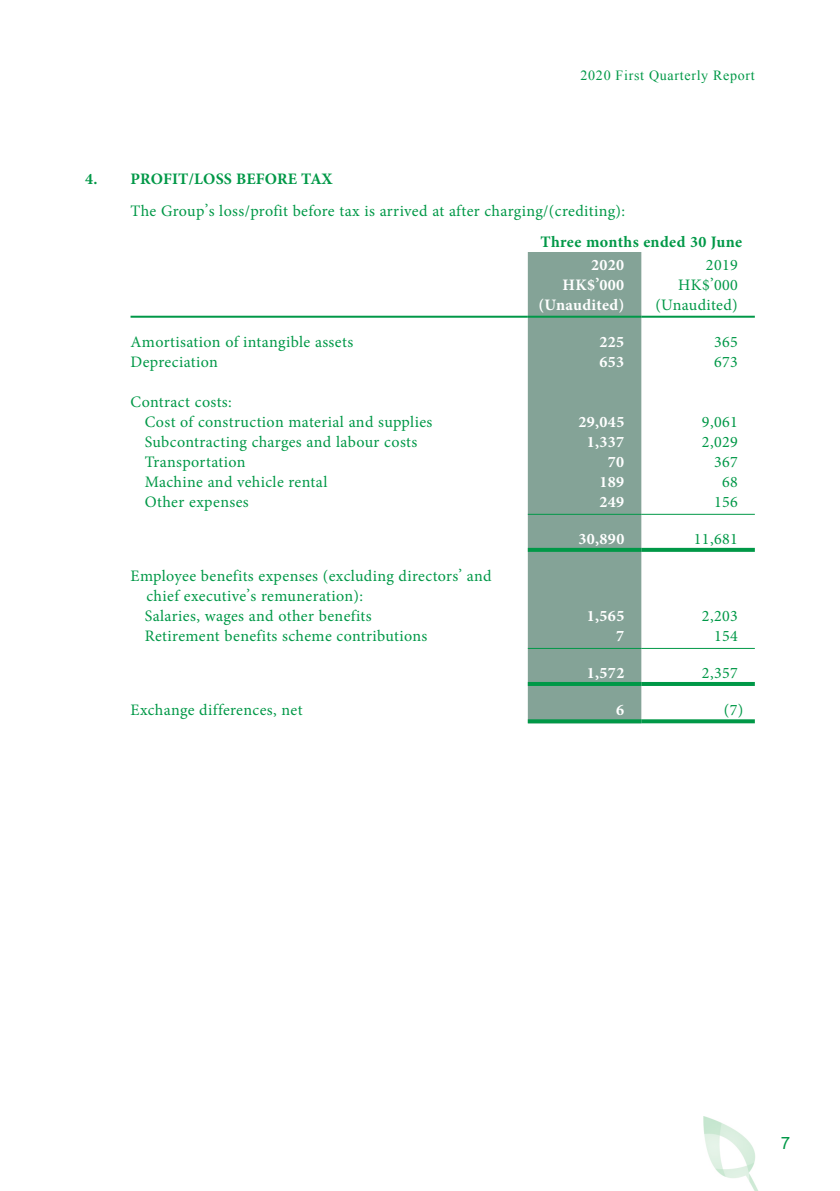
<style>
.page{position:relative;width:840px;height:1191px;background:#fff}
.page>*{position:absolute;margin:0;border:0;box-sizing:border-box;transform-origin:0 0}
.t1{font:700 17px "M Hei HK";color:#009847}
.t2{font:16px/20px "Minion Pro";letter-spacing:.025em;color:#009847}
.t3{font:700 16px "Minion Pro";letter-spacing:.02em;color:#fff}
.t4{font:700 16px "Minion Pro";letter-spacing:.01em;color:#009847}
.t5{font:14px "Times New Roman";letter-spacing:.05em;color:#009847}
</style>
<div class="page">
<img style="left:703px;top:1116px;width:55px;height:75px">
<div style="left:527px;top:252px;width:114px;height:467px;background:#84a397"></div>
<hr style="left:130px;top:316px;width:397px;height:2px;background:#009847">
<hr style="left:527px;top:316px;width:114px;height:2px;background:#009847">
<hr style="left:641px;top:316px;width:113px;height:2px;background:#009847">
<hr style="left:527px;top:514px;width:114px;height:1px;background:#009847">
<hr style="left:641px;top:514px;width:113px;height:1px;background:#009847">
<svg style="left:527px;top:548px;width:114px;height:4px"></svg>
<svg style="left:641px;top:548px;width:113px;height:4px"></svg>
<hr style="left:527px;top:648px;width:114px;height:1px;background:#009847">
<hr style="left:641px;top:648px;width:113px;height:1px;background:#009847">
<hr style="left:527px;top:682px;width:114px;height:4px;background:#009847">
<hr style="left:641px;top:682px;width:113px;height:4px;background:#009847">
<svg style="left:527px;top:719px;width:114px;height:4px"></svg>
<svg style="left:641px;top:719px;width:113px;height:4px"></svg>
<p class="t5" style="left:580px;top:66px;width:176px">2020 First Quarterly Report</p>
<p class="t4" style="left:85px;top:168px;width:249px">4. PROFIT/LOSS BEFORE TAX</p>
<p class="t2" style="left:130px;top:201px;width:496px">The Group’s loss/profit before tax is arrived at after charging/(crediting):</p>
<p class="t4" style="left:540px;top:231px;width:203px">Three months ended 30 June</p>
<p class="t3" style="left:591px;top:253px;width:35px">2020</p>
<p class="t2" style="left:705px;top:255px;width:33px">2019</p>
<p class="t3" style="left:562px;top:273px;width:63px">HK$’000</p>
<p class="t2" style="left:678px;top:275px;width:61px">HK$’000</p>
<p class="t3" style="left:538px;top:293px;width:87px">(Unaudited)</p>
<p class="t2" style="left:655px;top:295px;width:84px">(Unaudited)</p>
<p class="t2" style="left:130px;top:332px;width:224px">Amortisation of intangible assets</p>
<p class="t3" style="left:599px;top:331px;width:26px">225</p>
<p class="t2" style="left:713px;top:332px;width:25px">365</p>
<p class="t2" style="left:130px;top:352px;width:89px">Depreciation</p>
<p class="t3" style="left:599px;top:351px;width:26px">653</p>
<p class="t2" style="left:713px;top:352px;width:25px">673</p>
<p class="t2" style="left:145px;top:392px;width:289px;text-indent:-14px">Contract costs:<br>Cost of construction material and supplies</p>
<p class="t3" style="left:578px;top:411px;width:47px">29,045</p>
<p class="t2" style="left:701px;top:412px;width:37px">9,061</p>
<p class="t2" style="left:145px;top:432px;width:274px">Subcontracting charges and labour costs</p>
<p class="t3" style="left:586px;top:431px;width:39px">1,337</p>
<p class="t2" style="left:701px;top:432px;width:37px">2,029</p>
<p class="t2" style="left:145px;top:452px;width:102px">Transportation</p>
<p class="t3" style="left:607px;top:451px;width:18px">70</p>
<p class="t2" style="left:713px;top:452px;width:25px">367</p>
<p class="t2" style="left:145px;top:472px;width:184px">Machine and vehicle rental</p>
<p class="t3" style="left:599px;top:471px;width:26px">189</p>
<p class="t2" style="left:721px;top:472px;width:17px">68</p>
<p class="t2" style="left:145px;top:492px;width:105px">Other expenses</p>
<p class="t3" style="left:599px;top:491px;width:26px">249</p>
<p class="t2" style="left:713px;top:492px;width:25px">156</p>
<p class="t3" style="left:578px;top:528px;width:47px">30,890</p>
<p class="t2" style="left:693px;top:529px;width:45px">11,681</p>
<p class="t2" style="left:145px;top:566px;width:348px;text-indent:-14px">Employee benefits expenses (excluding directors’ and chief executive’s remuneration):<br>Salaries, wages and other benefits</p>
<p class="t3" style="left:586px;top:605px;width:39px">1,565</p>
<p class="t2" style="left:701px;top:606px;width:37px">2,203</p>
<p class="t2" style="left:145px;top:626px;width:284px">Retirement benefits scheme contributions</p>
<p class="t3" style="left:616px;top:625px;width:9px">7</p>
<p class="t2" style="left:713px;top:626px;width:25px">154</p>
<p class="t3" style="left:586px;top:662px;width:39px">1,572</p>
<p class="t2" style="left:701px;top:663px;width:37px">2,357</p>
<p class="t2" style="left:130px;top:700px;width:173px">Exchange differences, net</p>
<p class="t3" style="left:616px;top:699px;width:9px">6</p>
<p class="t2" style="left:723px;top:700px;width:21px">(7)</p>
<p class="t1" style="left:780px;top:1130px;width:11px">7</p>
</div>
